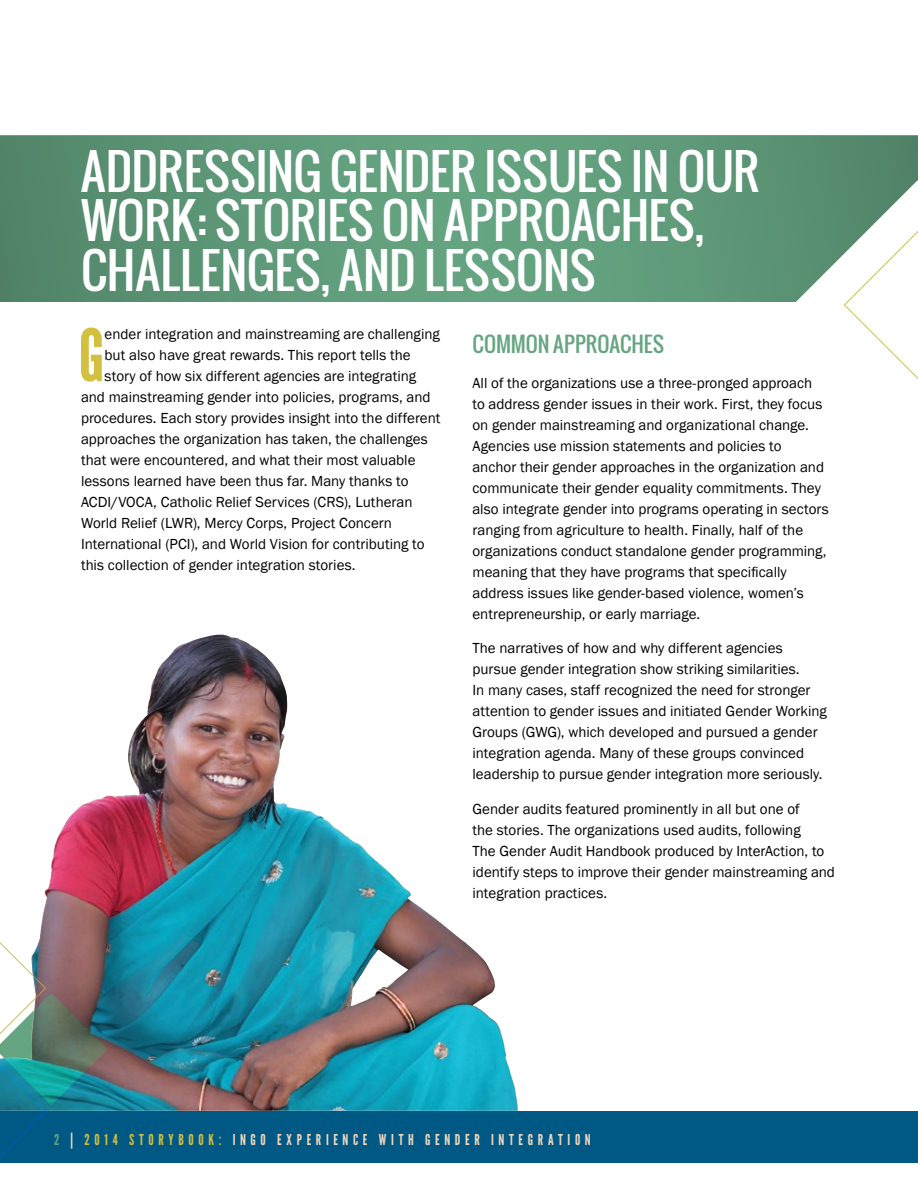
<style>
.page{position:relative;width:918px;height:1188px;background:#fff}
.page>*{position:absolute;margin:0;border:0;box-sizing:border-box;transform-origin:0 0}
.t1{font:72.15px "League Gothic";color:#d3c040}
.t2{font:48px/49.5px "Oswald";color:#fff}
.t3{font:21px "Oswald";color:#66a582}
.t4{font:15px/21px "Franklin Gothic";color:#000}
.t5{font:15px "League Gothic";letter-spacing:.31em;color:#f1d8bc}
.s1{color:#66a582}
.s2{color:#d3c040}
</style>
<div class="page">
<img style="left:40px;top:634px;width:478px;height:477px">
<svg style="left:0;top:136px;width:918px;height:166px;background:#5d9878"></svg>
<div style="left:0;top:1111px;width:918px;height:52px;background:#005884"></div>
<svg style="left:0;top:931px;width:108px;height:226px"></svg>
<svg style="left:782px;top:180px;width:136px;height:199px"></svg>
<h2 class="t2" style="left:81px;top:146px;width:680px">ADDRESSING GENDER ISSUES IN OUR<br>WORK: STORIES ON APPROACHES,<br>CHALLENGES, AND LESSONS</h2>
<h1 class="t1" style="left:79px;top:314px;width:27px">G</h1>
<p class="t4" style="left:105px;top:324px;width:337px">ender integration and mainstreaming are challenging</p>
<h3 class="t3" style="left:472px;top:329px;width:193px">COMMON APPROACHES</h3>
<p class="t4" style="left:472px;top:373px;width:358px">All of the organizations use a three-pronged approach<br>to address gender issues in their work. First, they focus on gender mainstreaming and organizational change.<br>Agencies use mission statements and policies to anchor their gender approaches in the organization and communicate their gender equality commitments. They also integrate gender into programs operating in sectors ranging from agriculture to health. Finally, half of the organizations conduct standalone gender programming, meaning that they have programs that specifically address issues like gender-based violence, women’s entrepreneurship, or early marriage.</p>
<p class="t4" style="left:472px;top:638px;width:356px">The narratives of how and why different agencies pursue gender integration show striking similarities.<br>In many cases, staff recognized the need for stronger attention to gender issues and initiated Gender Working Groups (GWG), which developed and pursued a gender integration agenda. Many of these groups convinced leadership to pursue gender integration more seriously.</p>
<p class="t4" style="left:472px;top:799px;width:364px">Gender audits featured prominently in all but one of<br>the stories. The organizations used audits, following<br>The Gender Audit Handbook produced by InterAction, to identify steps to improve their gender mainstreaming and integration practices.</p>
<p class="t4" style="left:105px;top:345px;width:308px">but also have great rewards. This report tells the</p>
<p class="t4" style="left:105px;top:366px;width:313px">story of how six different agencies are integrating</p>
<p class="t4" style="left:81px;top:387px;width:351px">and mainstreaming gender into policies, programs, and</p>
<p class="t4" style="left:81px;top:408px;width:361px">procedures. Each story provides insight into the different</p>
<p class="t4" style="left:81px;top:429px;width:348px">approaches the organization has taken, the challenges</p>
<p class="t4" style="left:81px;top:450px;width:336px">that were encountered, and what their most valuable</p>
<p class="t4" style="left:81px;top:471px;width:329px">lessons learned have been thus far. Many thanks to</p>
<p class="t4" style="left:81px;top:492px;width:333px">ACDI/VOCA, Catholic Relief Services (CRS), Lutheran</p>
<p class="t4" style="left:81px;top:513px;width:313px">World Relief (LWR), Mercy Corps, Project Concern</p>
<p class="t4" style="left:81px;top:534px;width:345px">International (PCI), and World Vision for contributing to</p>
<p class="t4" style="left:81px;top:555px;width:276px">this collection of gender integration stories.</p>
<p class="t5" style="left:54px;top:1131px;width:538px"><span class="s1">2</span> | <span class="s2">2014 STORYBOOK:</span> INGO EXPERIENCE WITH GENDER INTEGRATION</p>
</div>
